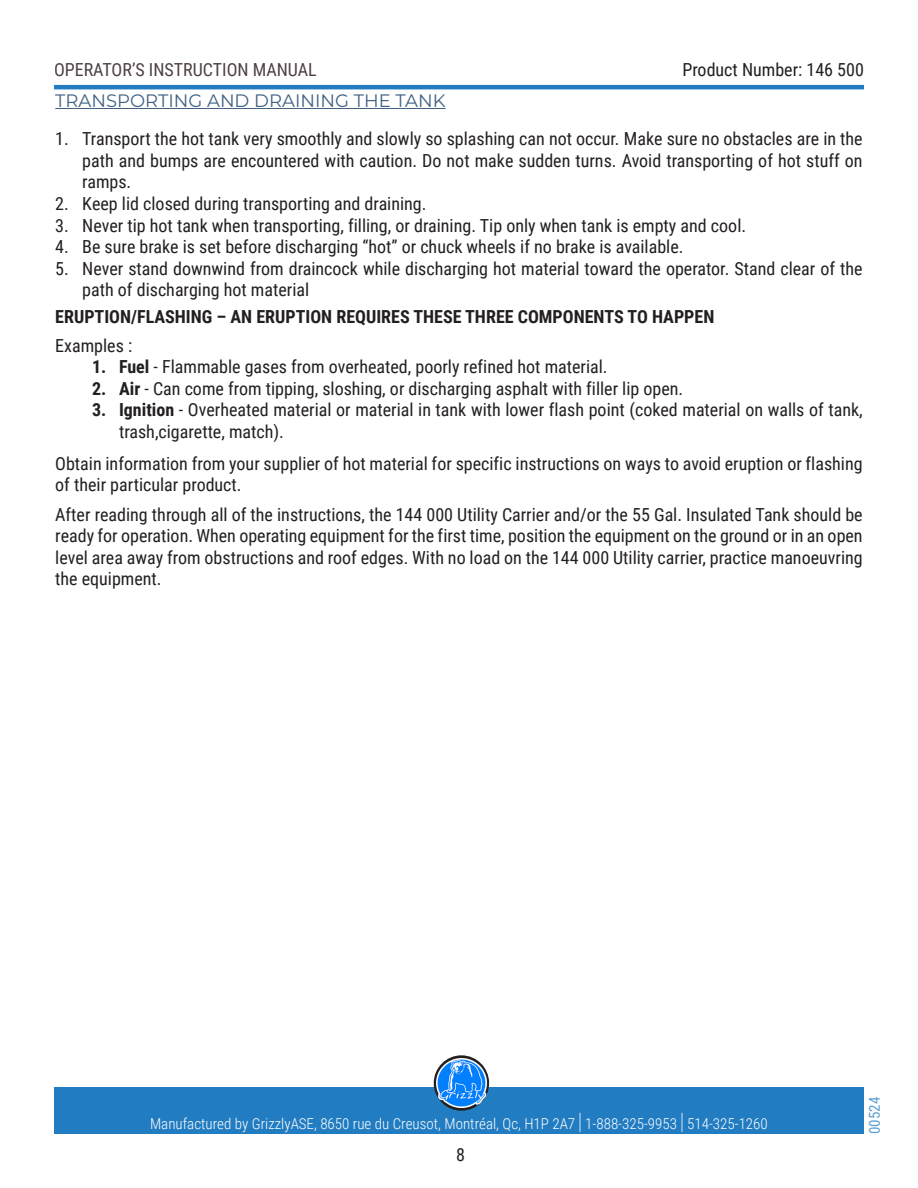
<style>
.page{position:relative;width:918px;height:1188px;background:#fff}
.page>*{position:absolute;margin:0;border:0;box-sizing:border-box;transform-origin:0 0}
.t1{font:18px/21.6px "Roboto Condensed";color:#231f20}
.t2{font:700 18px "Roboto Condensed";color:#231f20}
.Titre2{font:18px "Montserrat";color:#406183}
.t3{font:18px "Roboto Condensed";color:#130003}
.t4{font:300 15px "Roboto Condensed";color:#fff}
.t5{font:15px "Roboto Condensed";color:#217cc0}
.s1{font-weight:700}
.s2{font-size:22.5px}
</style>
<div class="page">
<hr style="left:54px;top:85px;width:810px;height:4px;background:#217cc1">
<div style="left:54px;top:1088px;width:810px;height:46px;background:#217cc1"></div>
<svg style="left:434px;top:1055px;width:55px;height:56px"></svg>
<img style="left:437px;top:1058px;width:49px;height:50px">
<hr style="left:55px;top:108px;width:391px;height:1px;background:#406183">
<p class="t3" style="left:54px;top:57px;width:264px">OPERATOR’S INSTRUCTION MANUAL</p>
<p class="t1" style="left:682px;top:58px;width:183px">Product Number: 146 500</p>
<p class="Titre2" style="left:55px;top:88px;width:392px">TRANSPORTING AND DRAINING THE TANK</p>
<p class="t1" style="left:82px;top:127px;width:782px;text-align:justify;text-indent:-27px">1. Transport the hot tank very smoothly and slowly so splashing can not occur. Make sure no obstacles are in the path and bumps are encountered with caution. Do not make sudden turns. Avoid transporting of hot stuff on ramps.</p>
<p class="t1" style="left:55px;top:192px;width:373px">2. Keep lid closed during transporting and draining.</p>
<p class="t1" style="left:55px;top:214px;width:692px">3. Never tip hot tank when transporting, filling, or draining. Tip only when tank is empty and cool.</p>
<p class="t1" style="left:55px;top:235px;width:630px">4. Be sure brake is set before discharging “hot” or chuck wheels if no brake is available.</p>
<p class="t1" style="left:82px;top:257px;width:782px;text-indent:-27px">5. Never stand downwind from draincock while discharging hot material toward the operator. Stand clear of the path of discharging hot material</p>
<p class="t2" style="left:55px;top:304px;width:661px">ERUPTION/FLASHING – AN ERUPTION REQUIRES THESE THREE COMPONENTS TO HAPPEN</p>
<p class="t1" style="left:55px;top:334px;width:78px">Examples :</p>
<p class="t1" style="left:92px;top:355px;width:517px"><span class="s1">1. Fuel</span> - Flammable gases from overheated, poorly refined hot material.</p>
<p class="t1" style="left:92px;top:377px;width:593px"><span class="s1">2. Air</span> - Can come from tipping, sloshing, or discharging asphalt with filler lip open.</p>
<p class="t1" style="left:119px;top:398px;width:745px;text-indent:-27px"><span class="s1">3. Ignition</span> - Overheated material or material in tank with lower flash point (coked material on walls of tank, trash,cigarette, match).</p>
<p class="t1" style="left:55px;top:452px;width:809px">Obtain information from your supplier of hot material for specific instructions on ways to avoid eruption or flashing of their particular product.</p>
<p class="t1" style="left:55px;top:503px;width:809px;text-align:justify">After reading through all of the instructions, the 144 000 Utility Carrier and/or the 55 Gal. Insulated Tank should be ready for operation. When operating equipment for the first time, position the equipment on the ground or in an open level area away from obstructions and roof edges. With no load on the 144 000 Utility carrier, practice manoeuvring the equipment.</p>
<p class="t4" style="left:150px;top:1113px;width:619px">Manufactured by GrizzlyASE, 8650 rue du Creusot, Montréal, Qc, H1P 2A7 <span class="s2">|</span> 1-888-325-9953 <span class="s2">|</span> 514-325-1260</p>
<p class="t1" style="left:456px;top:1144px;width:10px">8</p>
<p class="t5" style="left:864px;top:1134px;width:39px;rotate:-90deg">00524</p>
</div>
